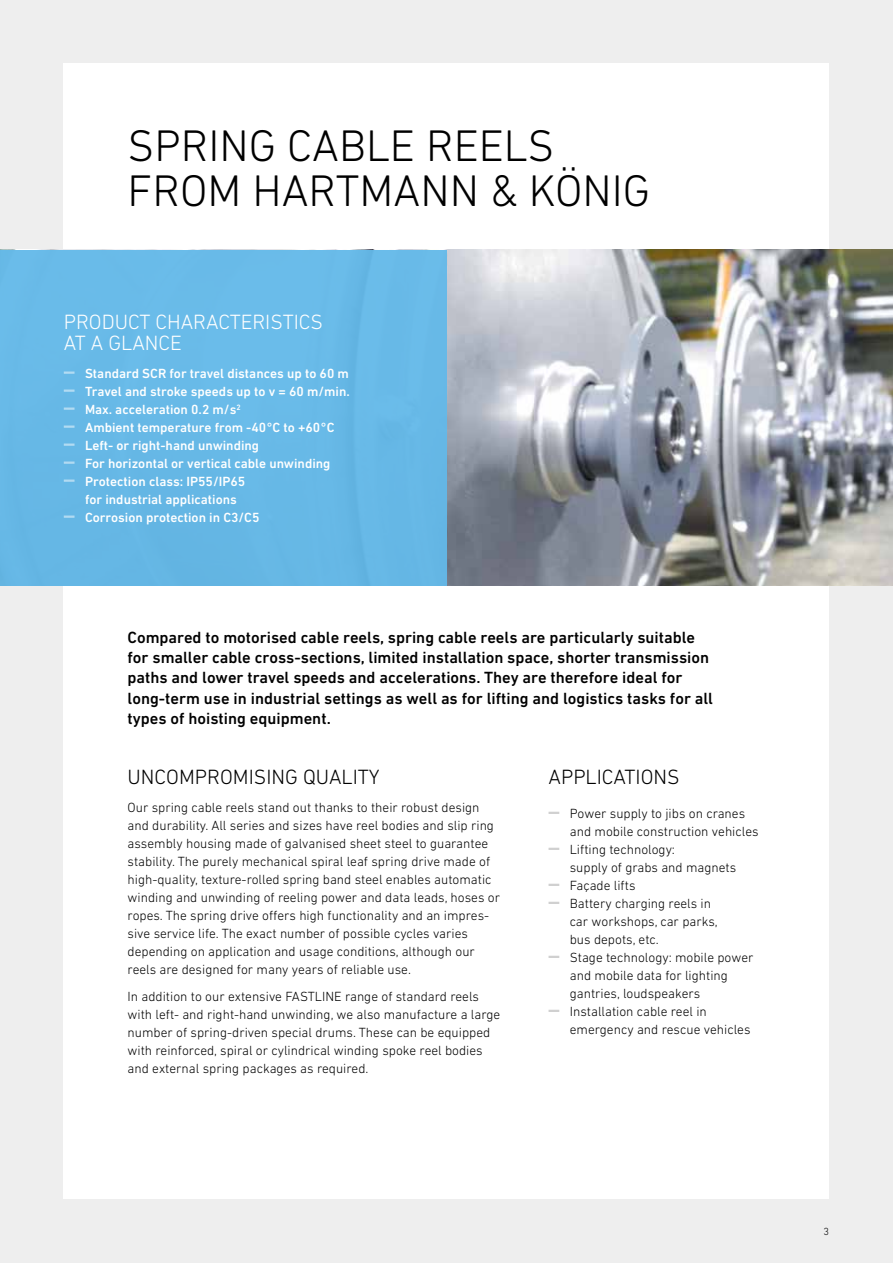
<style>
.page{position:relative;width:893px;height:1263px;background:#eee}
.page>*{position:absolute;margin:0;border:0;box-sizing:border-box;transform-origin:0 0}
.t1{font:300 45px/45px "DIN Next LT Pro";color:#000}
.t2{font:300 21px "DIN Next LT Pro";color:#000}
.t3{font:300 21px/21px "DIN Next LT Pro";color:#fff}
.t4{font:500 16.5px/20.2px "DIN Next LT Pro";color:#000}
.t5{font:300 13.5px/18px "DIN Next LT Pro";color:#000}
.t6{font:500 13.5px/18px "DIN Next LT Pro";color:#fff}
.t7{font:300 10.5px "DIN Next LT Pro";color:#000}
</style>
<div class="page">
<div style="left:64px;top:64px;width:765px;height:1135px;background:#fff"></div>
<img style="left:446px;top:250px;width:447px;height:336px">
<div style="left:0;top:250px;width:446px;height:336px;background:#63b9e9"></div>
<svg style="left:65px;top:371px;width:8px;height:3px"></svg>
<svg style="left:65px;top:389px;width:8px;height:3px"></svg>
<svg style="left:65px;top:407px;width:8px;height:3px"></svg>
<svg style="left:65px;top:425px;width:8px;height:3px"></svg>
<svg style="left:65px;top:443px;width:8px;height:3px"></svg>
<svg style="left:65px;top:461px;width:8px;height:3px"></svg>
<svg style="left:65px;top:479px;width:8px;height:3px"></svg>
<svg style="left:65px;top:515px;width:8px;height:3px"></svg>
<svg style="left:550px;top:812px;width:8px;height:2px"></svg>
<svg style="left:550px;top:848px;width:8px;height:2px"></svg>
<svg style="left:550px;top:884px;width:8px;height:2px"></svg>
<svg style="left:550px;top:902px;width:8px;height:2px"></svg>
<svg style="left:550px;top:956px;width:8px;height:2px"></svg>
<svg style="left:550px;top:1010px;width:8px;height:2px"></svg>
<h1 class="t1" style="left:128px;top:123px;width:524px">SPRING CABLE REELS<br>FROM HARTMANN &amp; KÖNIG</h1>
<h2 class="t3" style="left:64px;top:312px;width:261px">PRODUCT CHARACTERISTICS<br>AT A GLANCE</h2>
<p class="t6" style="left:85px;top:364px;width:266px">Standard SCR for travel distances up to 60 m Travel and stroke speeds up to v = 60 m/min.<br>Max. acceleration 0.2 m/s<sup>2<br></sup>Ambient temperature from -40°C to +60°C Left- or right-hand unwinding<br>For horizontal or vertical cable unwinding Protection class: IP55/IP65<br>for industrial applications<br>Corrosion protection in C3/C5</p>
<p class="t4" style="left:128px;top:627px;width:587px">Compared to motorised cable reels, spring cable reels are particularly suitable for smaller cable cross-sections, limited installation space, shorter transmission paths and lower travel speeds and accelerations. They are therefore ideal for long-term use in industrial settings as well as for lifting and logistics tasks for all types of hoisting equipment.</p>
<h2 class="t2" style="left:128px;top:765px;width:254px">UNCOMPROMISING QUALITY</h2>
<p class="t5" style="left:128px;top:798px;width:374px">Our spring cable reels stand out thanks to their robust design and durability. All series and sizes have reel bodies and slip ring assembly housing made of galvanised sheet steel to guarantee stability. The purely mechanical spiral leaf spring drive made of high-quality, texture-rolled spring band steel enables automatic winding and unwinding of reeling power and data leads, hoses or ropes. The spring drive offers high functionality and an impres&shy;sive service life. The exact number of possible cycles varies depending on application and usage conditions, although our reels are designed for many years of reliable use.</p>
<p class="t5" style="left:128px;top:988px;width:374px">In addition to our extensive FASTLINE range of standard reels with left- and right-hand unwinding, we also manufacture a large number of spring-driven special drums. These can be equipped with reinforced, spiral or cylindrical winding spoke reel bodies and external spring packages as required.</p>
<h2 class="t2" style="left:549px;top:765px;width:133px">APPLICATIONS</h2>
<p class="t5" style="left:570px;top:804px;width:190px">Power supply to jibs on cranes and mobile construction vehicles<br>Lifting technology:<br>supply of grabs and magnets<br>Façade lifts<br>Battery charging reels in<br>car workshops, car parks,<br>bus depots, etc.<br>Stage technology: mobile power and mobile data for lighting gantries, loudspeakers<br>Installation cable reel in emergency and rescue vehicles</p>
<p class="t7" style="left:824px;top:1225px;width:7px">3</p>
</div>
